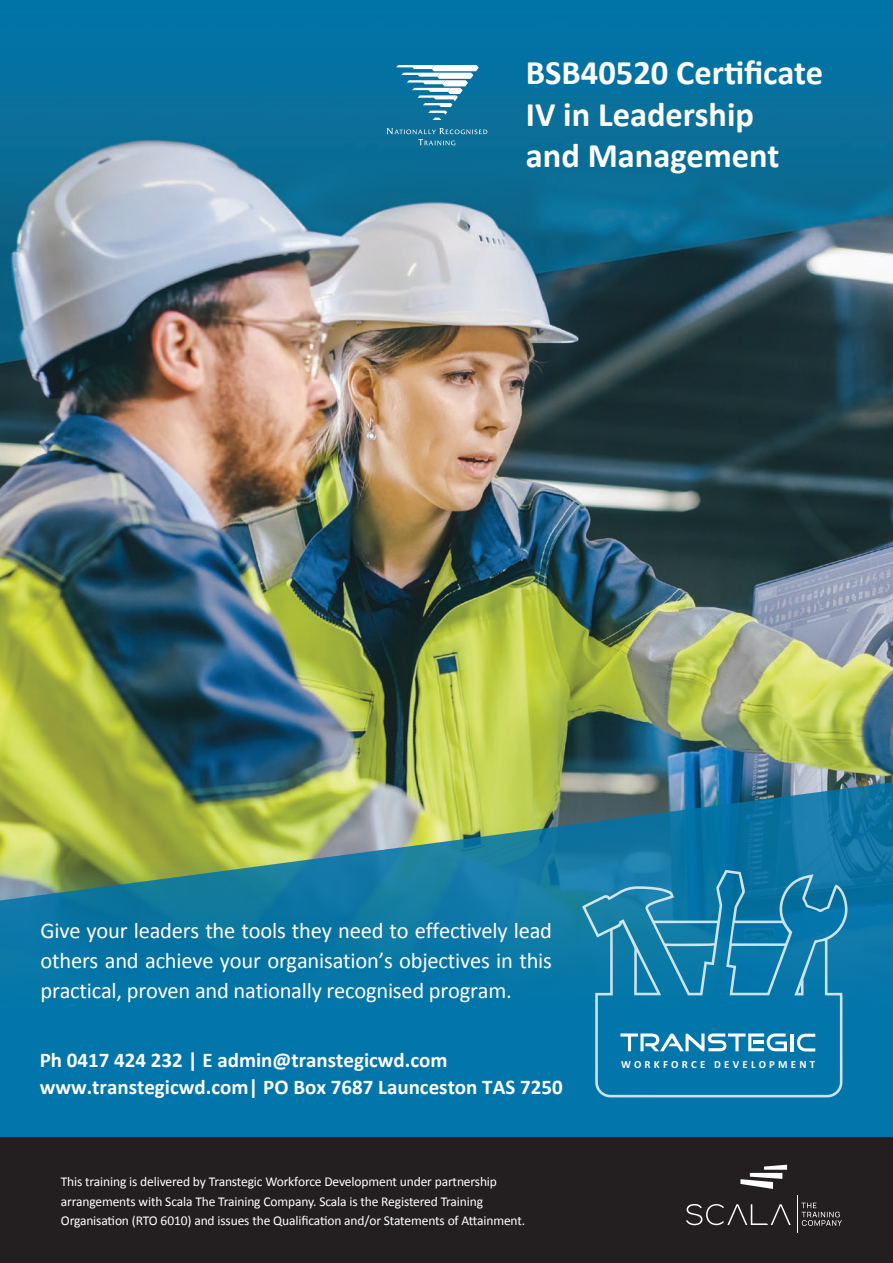
<style>
.page{position:relative;width:893px;height:1263px;background:#fff}
.page>*{position:absolute;margin:0;border:0;box-sizing:border-box;transform-origin:0 0}
.t1{font:700 34.5px/41.4px "Calibri";color:#fff}
.t2{font:22.5px/30px "Calibri";letter-spacing:-.01em;color:#fff;text-align:justify}
.t3{font:700 21px/26.8px "Calibri";color:#fff}
.t4{font:13.5px/19.5px "Calibri";letter-spacing:-.01em;color:#fff}
.t5{font:700 10.8px "Calibri";letter-spacing:.295em;color:#fff}
</style>
<div class="page">
<img style="left:0;top:0;width:893px;height:778px">
<svg style="left:0;top:778px;width:893px;height:359px;background:#288297"></svg>
<svg style="left:396px;top:65px;width:83px;height:55px"></svg>
<svg style="left:387px;top:128px;width:100px;height:17px;background:#257ea3"></svg>
<svg style="left:582px;top:870px;width:267px;height:227px;background:#1880ae"></svg>
<svg style="left:797px;top:1034px;width:18px;height:17px"></svg>
<hr style="left:791px;top:1034px;width:3px;height:17px;background:#fff">
<svg style="left:620px;top:1033px;width:167px;height:18px"></svg>
<div style="left:0;top:1137px;width:893px;height:126px;background:#231f20"></div>
<svg style="left:801px;top:1203px;width:41px;height:23px"></svg>
<svg style="left:740px;top:1165px;width:47px;height:24px"></svg>
<svg style="left:686px;top:1204px;width:105px;height:21px"></svg>
<hr style="left:797px;top:1195px;width:1px;height:38px;background:#fff">
<p class="t1" style="left:526px;top:52px;width:299px">BSB40520 Certificate<br>IV in Leadership<br>and Management</p>
<p class="t2" style="left:40px;top:916px;width:513px">Give your leaders the tools they need to effectively lead others and achieve your organisation’s objectives in this practical, proven and nationally recognised program.</p>
<p class="t3" style="left:40px;top:1046px;width:524px">Ph 0417 424 232 | E admin@transtegicwd.com www.transtegicwd.com| PO Box 7687 Launceston TAS 7250</p>
<p class="t5" style="left:621px;top:1057px;width:196px">WORKFORCE DEVELOPMENT</p>
<p class="t4" style="left:61px;top:1172px;width:466px">This training is delivered by Transtegic Workforce Development under partnership arrangements with Scala The Training Company. Scala is the Registered Training<br>Organisation (RTO 6010) and issues the Qualification and/or Statements of Attainment.</p>
</div>
